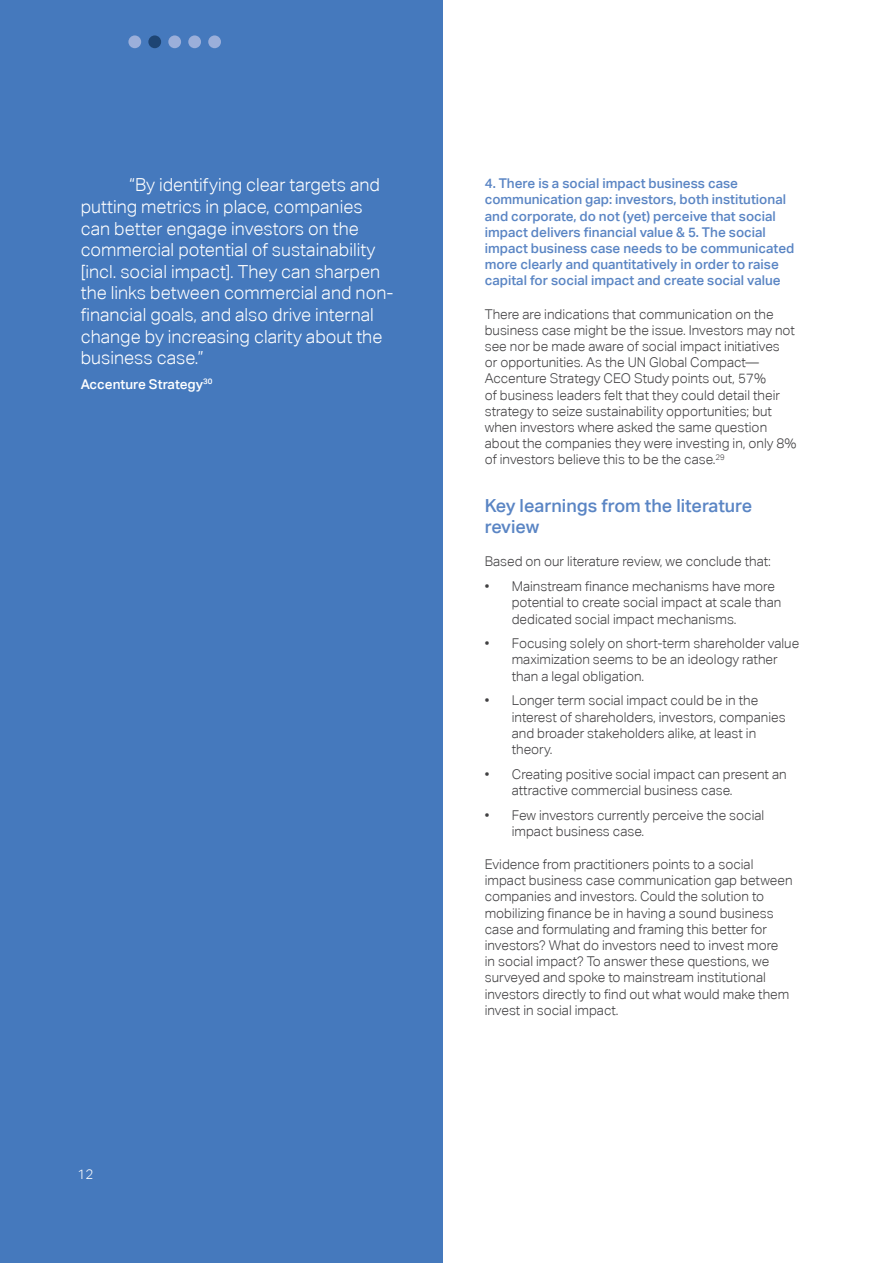
<style>
.page{position:relative;width:893px;height:1263px;background:#fff}
.page>*{position:absolute;margin:0;border:0;box-sizing:border-box;transform-origin:0 0}
.t1{font:300 18px/21.6px "Aktiv Grotesk";color:#fff}
.t2{font:500 18px/21.6px "Aktiv Grotesk";color:#5a85c4}
.t3{font:300 13.5px/16.2px "Aktiv Grotesk";color:#414042}
.t4{font:500 13.5px/16.2px "Aktiv Grotesk";color:#5a85c4}
.t5{font:500 13.5px "Aktiv Grotesk";color:#fff}
.t6{font:300 13.5px "Aktiv Grotesk";color:#fff}
</style>
<div class="page">
<div style="left:0;top:0;width:442px;height:1263px;background:#4579bd"></div>
<div style="left:128px;top:35px;width:13px;height:13px;background:#9bafda;border-radius:50%"></div>
<div style="left:148px;top:35px;width:13px;height:13px;background:#1e4574;border-radius:50%"></div>
<div style="left:168px;top:35px;width:13px;height:13px;background:#9bafda;border-radius:50%"></div>
<div style="left:188px;top:35px;width:13px;height:13px;background:#9bafda;border-radius:50%"></div>
<div style="left:208px;top:35px;width:13px;height:13px;background:#9bafda;border-radius:50%"></div>
<p class="t1" style="left:81px;top:174px;width:314px;text-indent:48px">“By identifying clear targets and putting metrics in place, companies can better engage investors on the commercial potential of sustainability [incl. social impact]. They can sharpen the links between commercial and non&shy;financial goals, and also drive internal change by increasing clarity about the business case.”</p>
<p class="t5" style="left:81px;top:376px;width:133px">Accenture Strategy<sup>30</sup></p>
<p class="t6" style="left:77px;top:1167px;width:17px">12</p>
<p class="t4" style="left:485px;top:175px;width:311px">4. There is a social impact business case communication gap: investors, both institutional and corporate, do not (yet) perceive that social impact delivers financial value &amp; 5. The social impact business case needs to be communicated more clearly and quantitatively in order to raise capital for social impact and create social value</p>
<p class="t3" style="left:485px;top:306px;width:313px">There are indications that communication on the business case might be the issue. Investors may not see nor be made aware of social impact initiatives<br>or opportunities. As the UN Global Compact— Accenture Strategy CEO Study points out, 57%<br>of business leaders felt that they could detail their strategy to seize sustainability opportunities; but when investors where asked the same question about the companies they were investing in, only 8% of investors believe this to be the case.<sup>29</sup></p>
<p class="t2" style="left:485px;top:494px;width:269px">Key learnings from the literature review</p>
<p class="t3" style="left:485px;top:553px;width:288px">Based on our literature review, we conclude that:</p>
<p class="t3" style="left:512px;top:578px;width:271px;text-indent:-27px">• Mainstream finance mechanisms have more potential to create social impact at scale than dedicated social impact mechanisms.</p>
<p class="t3" style="left:512px;top:635px;width:289px;text-indent:-27px">• Focusing solely on short-term shareholder value maximization seems to be an ideology rather than a legal obligation.</p>
<p class="t3" style="left:512px;top:692px;width:275px;text-indent:-27px">• Longer term social impact could be in the interest of shareholders, investors, companies and broader stakeholders alike, at least in theory.</p>
<p class="t3" style="left:512px;top:766px;width:276px;text-indent:-27px">• Creating positive social impact can present an attractive commercial business case.</p>
<p class="t3" style="left:512px;top:807px;width:254px;text-indent:-27px">• Few investors currently perceive the social impact business case.</p>
<p class="t3" style="left:485px;top:856px;width:309px">Evidence from practitioners points to a social impact business case communication gap between companies and investors. Could the solution to mobilizing finance be in having a sound business case and formulating and framing this better for investors? What do investors need to invest more<br>in social impact? To answer these questions, we surveyed and spoke to mainstream institutional investors directly to find out what would make them invest in social impact.</p>
</div>
